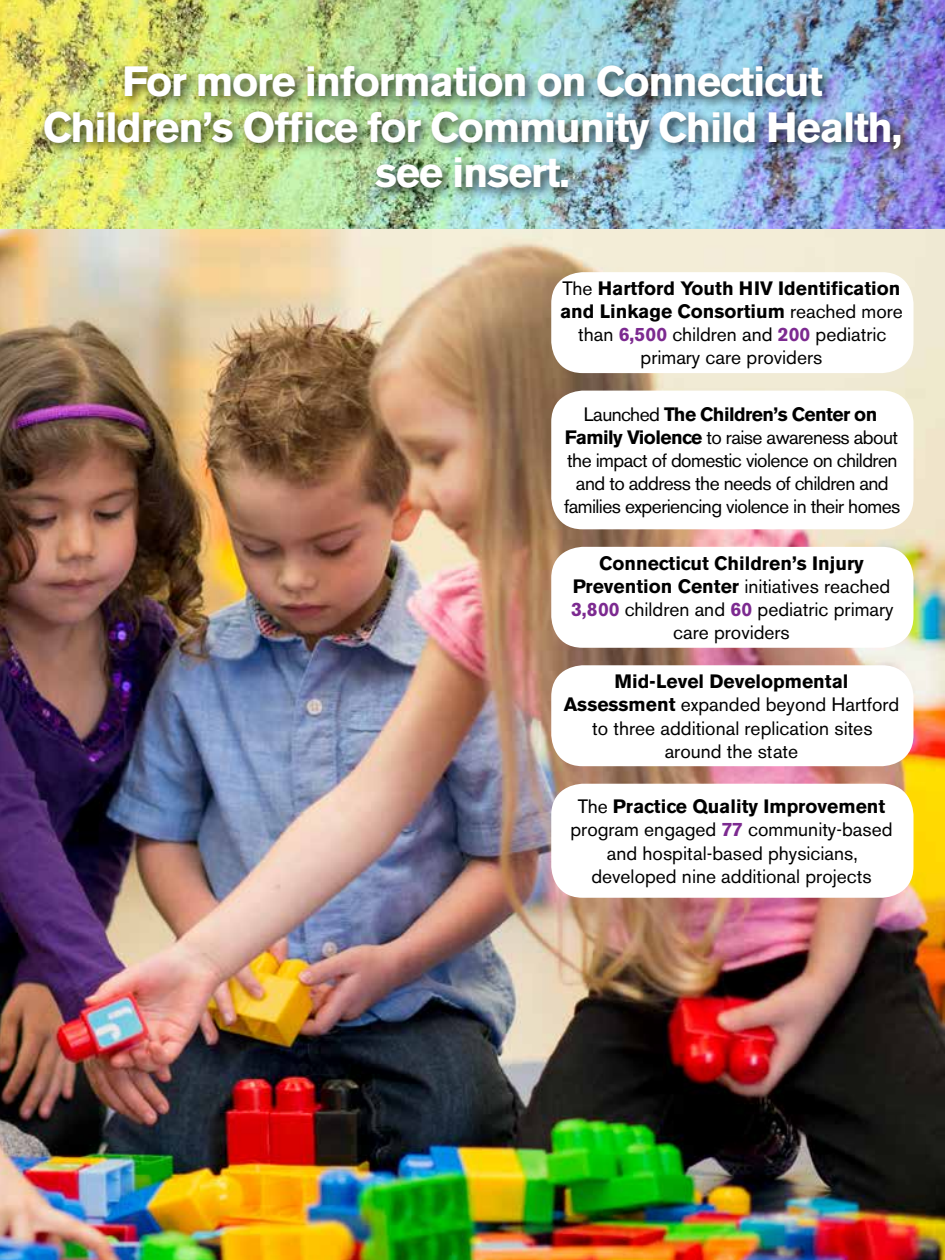
<style>
.page{position:relative;width:945px;height:1260px;background:#fff}
.page>*{position:absolute;margin:0;border:0;box-sizing:border-box;transform-origin:0 0}
.t1{font:700 42px/45.5px "Akzidenz Grotesk BE";letter-spacing:-.03em;color:#fff;text-align:center}
.t2{font:19.25px/23.1px "Akzidenz Grotesk BE";color:#000;text-align:center}
.t3{font:19.25px/23.1px "Akzidenz Grotesk BE";letter-spacing:-.03em;color:#000;text-align:center}
.s1{font-weight:700}
.s2{font-weight:700;color:#7c2a90}
</style>
<div class="page">
<img style="left:0;top:0;width:945px;height:229px">
<img style="left:0;top:229px;width:945px;height:1031px">
<div style="left:551px;top:272px;width:363px;height:101px;background:#fff;border-radius:32px"></div>
<div style="left:551px;top:391px;width:363px;height:138px;background:#fff;border-radius:32px"></div>
<div style="left:551px;top:547px;width:363px;height:101px;background:#fff;border-radius:32px"></div>
<div style="left:551px;top:665px;width:363px;height:101px;background:#fff;border-radius:32px"></div>
<div style="left:551px;top:784px;width:363px;height:114px;background:#fff;border-radius:32px"></div>
<div style="left:39px;top:61px;width:875px;height:141px;background:#000;opacity:.75"></div>
<h1 class="t1" style="left:43px;top:59px;width:861px">For more information on Connecticut<br>Children’s Office for Community Child Health, see insert.</h1>
<p class="t2" style="left:560px;top:277px;width:344px">The <span class="s1">Hartford Youth HIV Identification and Linkage Consortium</span> reached more than <span class="s2">6,500</span> children and <span class="s2">200</span> pediatric primary care providers</p>
<p class="t3" style="left:564px;top:403px;width:338px">Launched <span class="s1">The Children’s Center on Family Violence</span> to raise awareness about the impact of domestic violence on children and to address the needs of children and families experiencing violence in their homes</p>
<p class="t2" style="left:571px;top:552px;width:324px"><span class="s1">Connecticut Children’s Injury<br>Prevention Center</span> initiatives reached<br><span class="s2">3,800</span> children and <span class="s2">60</span> pediatric primary care providers</p>
<p class="t2" style="left:564px;top:670px;width:337px"><span class="s1">Mid-Level Developmental<br>Assessment</span> expanded beyond Hartford to three additional replication sites around the state</p>
<p class="t2" style="left:570px;top:795px;width:324px">The <span class="s1">Practice Quality Improvement </span>program engaged <span class="s2">77</span> community-based and hospital-based physicians, developed nine additional projects</p>
</div>
